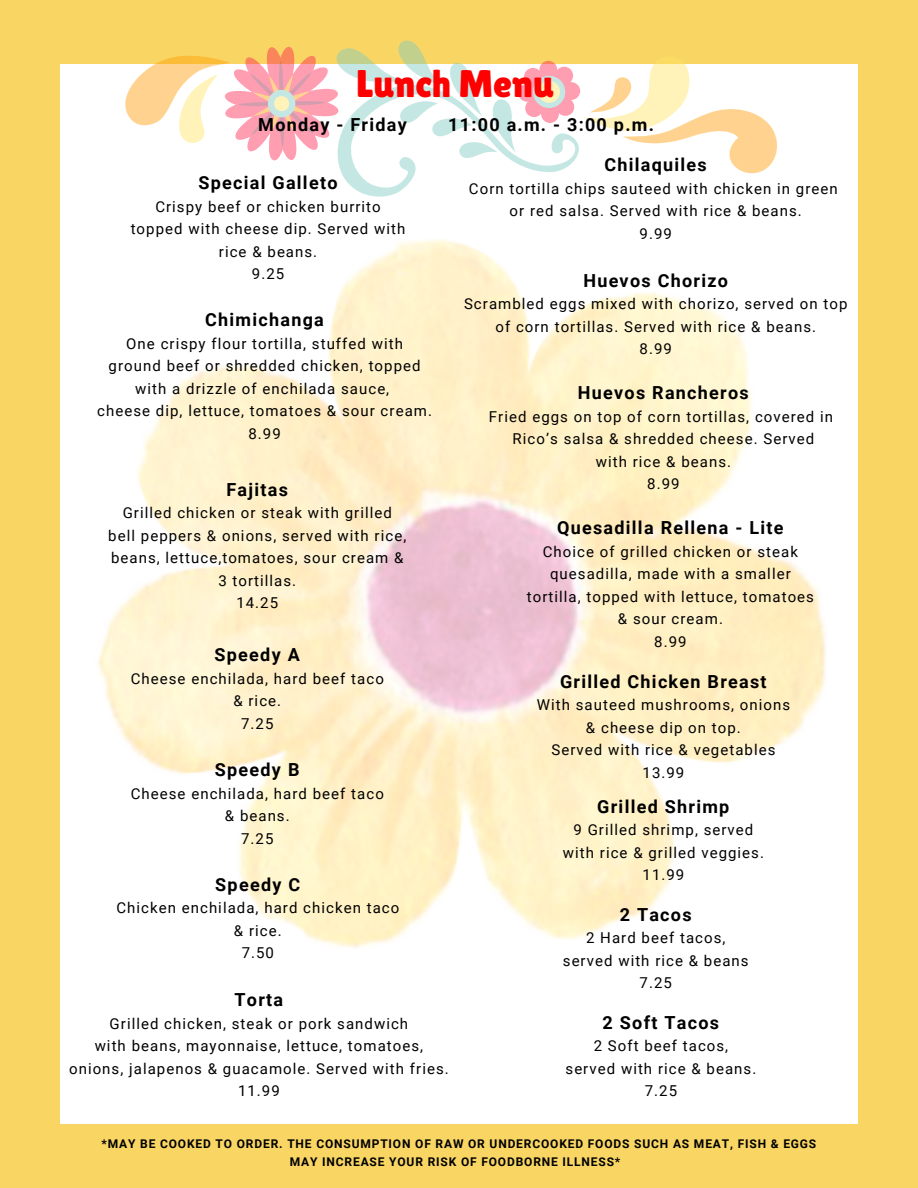
<style>
.page{position:relative;width:918px;height:1188px;background:#f9d564}
.page>*{position:absolute;margin:0;border:0;box-sizing:border-box;transform-origin:0 0}
.t1{font:38.55px "Lilita One";color:#fe0000}
.t2{font:700 18px "Roboto";letter-spacing:.07em;color:#000}
.t3{font:15px/22.5px "Roboto";letter-spacing:.07em;color:#000;text-align:center}
.t4{font:700 12px "Roboto";letter-spacing:.07em;color:#000}
</style>
<div class="page">
<div style="left:60px;top:64px;width:798px;height:1060px;background:#fff"></div>
<svg style="left:125px;top:57px;width:652px;height:117px"></svg>
<svg style="left:266px;top:40px;width:315px;height:157px"></svg>
<svg style="left:176px;top:54px;width:516px;height:92px"></svg>
<img style="left:98px;top:240px;width:728px;height:708px">
<h3 class="t1" style="left:357px;top:62px;width:199px">Lunch Menu</h3>
<h3 class="t2" style="left:258px;top:115px;width:150px">Monday - Friday</h3>
<h3 class="t2" style="left:448px;top:115px;width:207px">11:00 a.m. - 3:00 p.m.</h3>
<p class="t2" style="left:198px;top:172px;width:141px">Special Galleto</p>
<p class="t3" style="left:131px;top:195px;width:276px">Crispy beef or chicken burrito topped with cheese dip. Served with rice &amp; beans.<br>9.25</p>
<h3 class="t2" style="left:205px;top:310px;width:120px">Chimichanga</h3>
<h3 class="t3" style="left:97px;top:332px;width:336px">One crispy flour tortilla, stuffed with<br>ground beef or shredded chicken, topped with a drizzle of enchilada sauce,<br>cheese dip, lettuce, tomatoes &amp; sour cream.<br>8.99</h3>
<h3 class="t2" style="left:226px;top:479px;width:63px">Fajitas</h3>
<h3 class="t3" style="left:108px;top:502px;width:299px">Grilled chicken or steak with grilled bell peppers &amp; onions, served with rice, beans, lettuce,tomatoes, sour cream &amp;<br>3 tortillas.<br>14.25</h3>
<h1 class="t2" style="left:215px;top:645px;width:87px">Speedy A</h1>
<h1 class="t3" style="left:131px;top:668px;width:255px">Cheese enchilada, hard beef taco &amp; rice.<br>7.25</h1>
<h2 class="t2" style="left:215px;top:759px;width:86px">Speedy B</h2>
<h2 class="t3" style="left:131px;top:782px;width:255px">Cheese enchilada, hard beef taco &amp; beans.<br>7.25</h2>
<p class="t2" style="left:215px;top:874px;width:86px">Speedy C</p>
<p class="t3" style="left:116px;top:897px;width:285px">Chicken enchilada, hard chicken taco &amp; rice.<br>7.50</p>
<p class="t2" style="left:235px;top:989px;width:50px">Torta</p>
<p class="t3" style="left:69px;top:1012px;width:381px">Grilled chicken, steak or pork sandwich<br>with beans, mayonnaise, lettuce, tomatoes, onions, jalapenos &amp; guacamole. Served with fries.<br>11.99</p>
<h3 class="t2" style="left:604px;top:155px;width:104px">Chilaquiles</h3>
<h3 class="t3" style="left:469px;top:177px;width:370px">Corn tortilla chips sauteed with chicken in green or red salsa. Served with rice &amp; beans.<br>9.99</h3>
<h3 class="t2" style="left:583px;top:270px;width:146px">Huevos Chorizo</h3>
<h3 class="t3" style="left:464px;top:293px;width:385px">Scrambled eggs mixed with chorizo, served on top of corn tortillas. Served with rice &amp; beans.<br>8.99</h3>
<h3 class="t2" style="left:578px;top:382px;width:172px">Huevos Rancheros</h3>
<h3 class="t3" style="left:489px;top:405px;width:346px">Fried eggs on top of corn tortillas, covered in<br>Rico’s salsa &amp; shredded cheese. Served<br>with rice &amp; beans.<br>8.99</h3>
<h3 class="t2" style="left:557px;top:517px;width:228px">Quesadilla Rellena - Lite</h3>
<h3 class="t3" style="left:527px;top:540px;width:289px">Choice of grilled chicken or steak quesadilla, made with a smaller tortilla, topped with lettuce, tomatoes &amp; sour cream.<br>8.99</h3>
<h3 class="t2" style="left:560px;top:671px;width:208px">Grilled Chicken Breast</h3>
<h3 class="t3" style="left:537px;top:694px;width:255px">With sauteed mushrooms, onions &amp; cheese dip on top.<br>Served with rice &amp; vegetables<br>13.99</h3>
<h3 class="t2" style="left:597px;top:796px;width:134px">Grilled Shrimp</h3>
<h3 class="t3" style="left:563px;top:819px;width:203px">9 Grilled shrimp, served with rice &amp; grilled veggies.<br>11.99</h3>
<h3 class="t2" style="left:620px;top:904px;width:73px">2 Tacos</h3>
<h3 class="t3" style="left:563px;top:927px;width:187px">2 Hard beef tacos, served with rice &amp; beans<br>7.25</h3>
<h3 class="t2" style="left:603px;top:1012px;width:118px">2 Soft Tacos</h3>
<h3 class="t3" style="left:566px;top:1035px;width:192px">2 Soft beef tacos,<br>served with rice &amp; beans.<br>7.25</h3>
<h3 class="t4" style="left:102px;top:1137px;width:716px">*MAY BE COOKED TO ORDER. THE CONSUMPTION OF RAW OR UNDERCOOKED FOODS SUCH AS MEAT, FISH &amp; EGGS</h3>
<h3 class="t4" style="left:290px;top:1155px;width:332px">MAY INCREASE YOUR RISK OF FOODBORNE ILLNESS*</h3>
</div>
